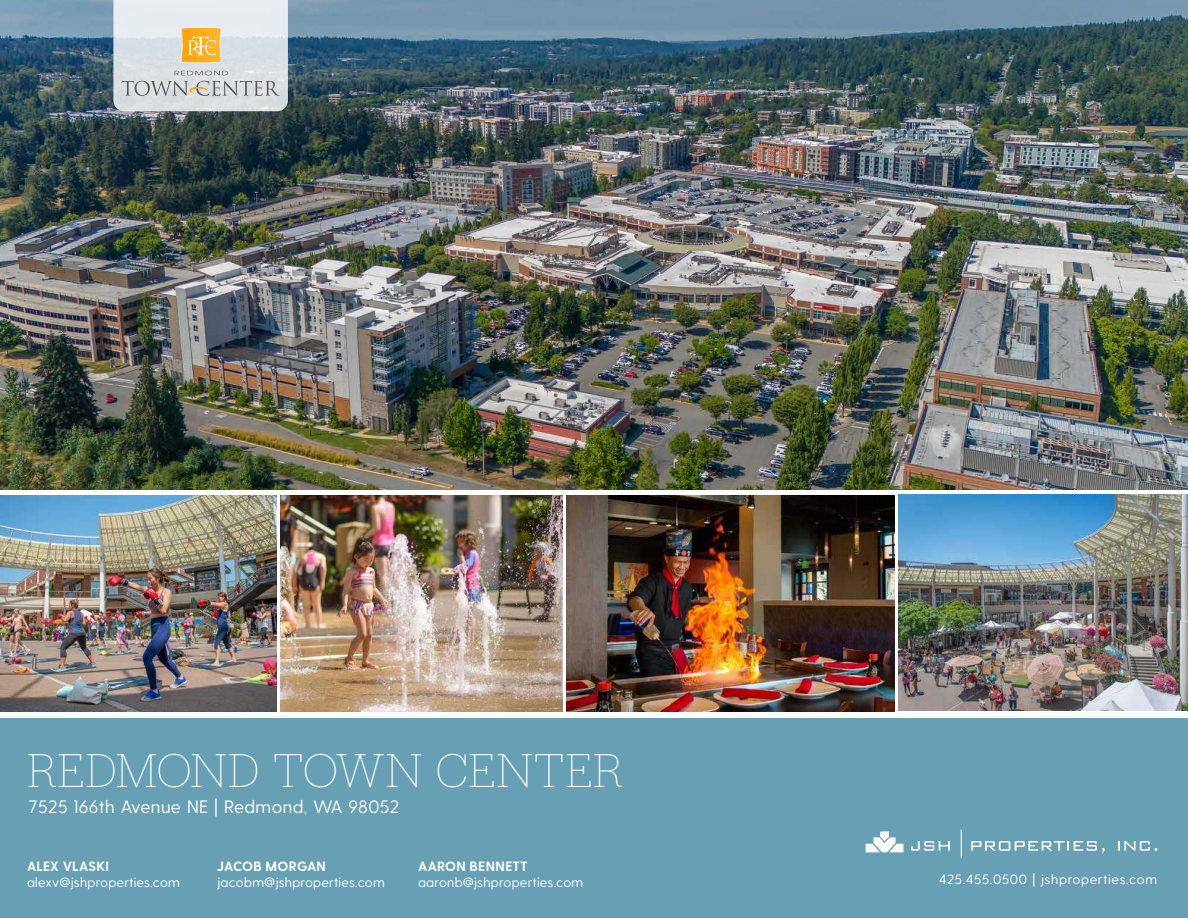
<style>
.page{position:relative;width:1188px;height:918px;background:#fff}
.page>*{position:absolute;margin:0;border:0;box-sizing:border-box;transform-origin:0 0}
.t1{font:100 49.5px "Jubilat";letter-spacing:.015em;color:#fff}
.t2{font:18px "Greycliff CF";letter-spacing:.025em;color:#fff}
.t3{font:13.5px "Greycliff CF";letter-spacing:.02em;color:#fff}
.t4{font:700 13.5px "Greycliff CF";letter-spacing:.01em;color:#fff}
.t5{font:13.5px "Greycliff CF";letter-spacing:.05em;color:#fff}
</style>
<div class="page">
<div style="left:0;top:718px;width:1188px;height:200px;background:#679fb4"></div>
<svg style="left:866px;top:831px;width:37px;height:21px"></svg>
<svg style="left:961px;top:830px;width:1px;height:28px"></svg>
<svg style="left:911px;top:841px;width:39px;height:10px"></svg>
<svg style="left:971px;top:841px;width:134px;height:12px"></svg>
<svg style="left:1118px;top:841px;width:39px;height:10px"></svg>
<img style="left:0;top:0;width:1188px;height:489px">
<img style="left:0;top:495px;width:277px;height:217px">
<img style="left:280px;top:495px;width:282px;height:217px">
<img style="left:566px;top:495px;width:328px;height:217px">
<img style="left:899px;top:494px;width:289px;height:217px">
<svg style="left:113px;top:0;width:175px;height:111px;background:#dcdcd7"></svg>
<h1 class="t1" style="left:27px;top:739px;width:597px">REDMOND TOWN CENTER</h1>
<h2 class="t2" style="left:28px;top:796px;width:372px">7525 166th Avenue NE | Redmond, WA 98052</h2>
<p class="t4" style="left:27px;top:858px;width:84px">ALEX VLASKI</p>
<p class="t3" style="left:27px;top:874px;width:154px">alexv@jshproperties.com</p>
<p class="t4" style="left:217px;top:858px;width:111px">JACOB MORGAN</p>
<p class="t3" style="left:217px;top:874px;width:169px">jacobm@jshproperties.com</p>
<p class="t4" style="left:418px;top:858px;width:111px">AARON BENNETT</p>
<p class="t3" style="left:418px;top:874px;width:167px">aaronb@jshproperties.com</p>
<p class="t5" style="left:939px;top:871px;width:220px">425.455.0500 | jshproperties.com</p>
</div>
